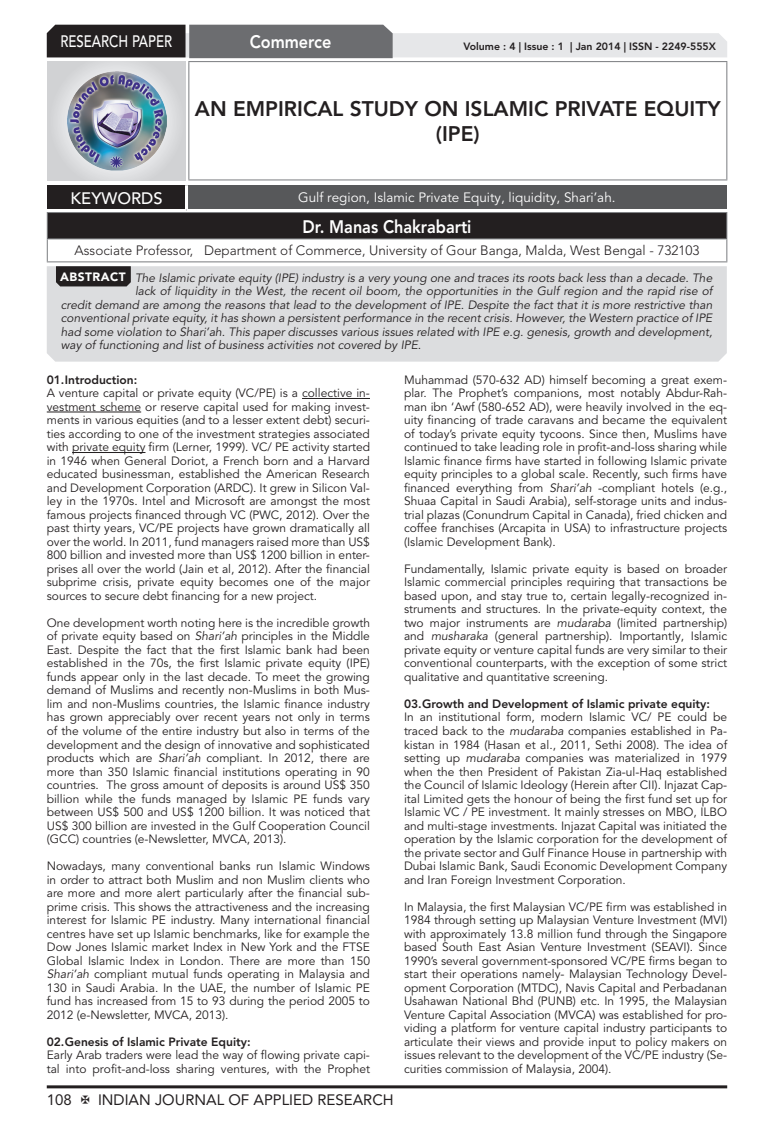
<style>
.page{position:relative;width:774px;height:1136px;background:#fff}
.page>*{position:absolute;margin:0;border:0;box-sizing:border-box;transform-origin:0 0}
.Articles_Head{font:800 21px/25.2px "Avenir LT Std";color:#231f20;text-align:center}
.Author_Name{font:800 18px "Avenir LT Std";color:#fff;scale:.9 1}
.Subject_Name{font:800 18px "Avenir LT Std";color:#fff;scale:.9 1}
.Address{font:500 16.5px "Avenir LT Std";color:#fff;scale:.8 1}
.Address-2{font:500 16.5px "Avenir LT Std";color:#fff}
.t1{font:15px "Avenir LT Std";color:#231f20}
.Address-3{font:300 13.5px "Avenir LT Std";color:#231f20}
.Address-4{font:13.5px "Avenir LT Std";color:#fff}
.Body_Text{font:12px/13.5px "Avenir LT Std";color:#231f20;text-align:justify}
.Body_Text-2{font:italic 12px "Avenir LT Std";color:#231f20}
.Bold{font:800 12px "Avenir LT Std";color:#231f20}
.t2{font:900 12px "Avenir LT Std";letter-spacing:.04em;color:#fff}
.t3{font:800 10.5px "Avenir LT Std";color:#231f20}
.s1{font-style:italic}
</style>
<div class="page">
<hr style="left:47px;top:1085px;width:680px;height:3px;background:#231f20">
<div style="left:48px;top:62px;width:137px;height:118px;background:linear-gradient(to right,#d9dadc,#d8d9db)"></div>
<img style="left:68px;top:71px;width:99px;height:100px">
<svg style="left:47px;top:25px;width:680px;height:33px;background:#9e9e9f"></svg>
<hr style="left:188px;top:61px;width:539px;height:1px;background:#808285">
<hr style="left:188px;top:62px;width:1px;height:117px;background:#808285">
<hr style="left:726px;top:62px;width:1px;height:117px;background:#808285">
<hr style="left:188px;top:179px;width:539px;height:1px;background:#808285">
<div style="left:47px;top:212px;width:680px;height:27px;background:#231f20"></div>
<hr style="left:47px;top:212px;width:680px;height:1px;background:#808285">
<hr style="left:47px;top:238px;width:680px;height:1px;background:#808285">
<svg style="left:47px;top:213px;width:1px;height:48px"></svg>
<svg style="left:726px;top:213px;width:1px;height:48px"></svg>
<hr style="left:47px;top:261px;width:680px;height:1px;background:#808285">
<div style="left:47px;top:185px;width:139px;height:25px;background:#231f20"></div>
<div style="left:186px;top:185px;width:541px;height:25px;background:#57585a"></div>
<hr style="left:185px;top:185px;width:3px;height:24px;background:#fff">
<hr style="left:47px;top:209px;width:139px;height:3px;background:#fff">
<hr style="left:186px;top:209px;width:541px;height:3px;background:#fff">
<div style="left:47px;top:266px;width:680px;height:95px;background:#dcdddf"></div>
<svg style="left:56px;top:266px;width:75px;height:20px"></svg>
<hr style="left:302px;top:398px;width:68px;height:1px;background:#231f20">
<hr style="left:47px;top:411px;width:94px;height:1px;background:#231f20">
<hr style="left:72px;top:452px;width:73px;height:1px;background:#231f20">
<h3 class="Address" style="left:60px;top:32px;width:141px">RESEARCH PAPER</h3>
<p class="Subject_Name" style="left:250px;top:31px;width:92px">Commerce</p>
<p class="t3" style="left:463px;top:41px;width:254px">Volume : 4 | Issue : 1 | Jan 2014 | ISSN - 2249-555X</p>
<p class="Articles_Head" style="left:195px;top:96px;width:527px">AN EMPIRICAL STUDY ON ISLAMIC PRIVATE EQUITY (IPE)</p>
<p class="Address-2" style="left:71px;top:189px;width:94px">KEYWORDS</p>
<p class="Address-4" style="left:298px;top:189px;width:319px">Gulf region, Islamic Private Equity, liquidity, Shari’ah.</p>
<p class="Author_Name" style="left:303px;top:215px;width:189px">Dr. Manas Chakrabarti</p>
<p class="Address-3" style="left:75px;top:243px;width:626px">Associate Professor, Department of Commerce, University of Gour Banga, Malda, West Bengal - 732103</p>
<p class="t2" style="left:60px;top:270px;width:67px">ABSTRACT</p>
<p class="Body_Text-2" style="left:135px;top:270px;width:579px">The Islamic private equity (IPE) industry is a very young one and traces its roots back less than a decade. The</p>
<p class="Body_Text-2" style="left:135px;top:284px;width:579px">lack of liquidity in the West, the recent oil boom, the opportunities in the Gulf region and the rapid rise of</p>
<p class="Body_Text-2" style="left:61px;top:297px;width:653px">credit demand are among the reasons that lead to the development of IPE. Despite the fact that it is more restrictive than</p>
<p class="Body_Text-2" style="left:61px;top:311px;width:653px">conventional private equity, it has shown a persistent performance in the recent crisis. However, the Western practice of IPE</p>
<p class="Body_Text-2" style="left:61px;top:324px;width:653px">had some violation to Shari’ah. This paper discusses various issues related with IPE e.g. genesis, growth and development,</p>
<p class="Body_Text-2" style="left:61px;top:338px;width:362px">way of functioning and list of business activities not covered by IPE.</p>
<p class="Bold" style="left:47px;top:372px;width:92px">01.Introduction:</p>
<p class="Body_Text" style="left:47px;top:386px;width:325px">A venture capital or private equity (VC/PE) is a collective in&shy;vestment scheme or reserve capital used for making invest&shy;ments in various equities (and to a lesser extent debt) securi&shy;ties according to one of the investment strategies associated with private equity firm (Lerner, 1999). VC/ PE activity started in 1946 when General Doriot, a French born and a Harvard educated businessman, established the American Research and Development Corporation (ARDC). It grew in Silicon Val&shy;ley in the 1970s. Intel and Microsoft are amongst the most famous projects financed through VC (PWC, 2012). Over the past thirty years, VC/PE projects have grown dramatically all over the world. In 2011, fund managers raised more than US$ 800 billion and invested more than US$ 1200 billion in enter&shy;prises all over the world (Jain et al, 2012). After the financial subprime crisis, private equity becomes one of the major sources to secure debt financing for a new project.</p>
<p class="Body_Text" style="left:47px;top:616px;width:325px">One development worth noting here is the incredible growth of private equity based on <span class="s1">Shari’ah</span> principles in the Middle East. Despite the fact that the first Islamic bank had been established in the 70s, the first Islamic private equity (IPE) funds appear only in the last decade. To meet the growing demand of Muslims and recently non-Muslims in both Mus&shy;lim and non-Muslims countries, the Islamic finance industry has grown appreciably over recent years not only in terms of the volume of the entire industry but also in terms of the development and the design of innovative and sophisticated products which are <span class="s1">Shari’ah</span> compliant. In 2012, there are more than 350 Islamic financial institutions operating in 90 countries. The gross amount of deposits is around US$ 350 billion while the funds managed by Islamic PE funds vary between US$ 500 and US$ 1200 billion. It was noticed that US$ 300 billion are invested in the Gulf Cooperation Council (GCC) countries (e-Newsletter, MVCA, 2013).</p>
<p class="Body_Text" style="left:47px;top:859px;width:325px">Nowadays, many conventional banks run Islamic Windows in order to attract both Muslim and non Muslim clients who are more and more alert particularly after the financial sub&shy;prime crisis. This shows the attractiveness and the increasing interest for Islamic PE industry. Many international financial centres have set up Islamic benchmarks, like for example the Dow Jones Islamic market Index in New York and the FTSE Global Islamic Index in London. There are more than 150<br><span class="s1">Shari’ah</span> compliant mutual funds operating in Malaysia and 130 in Saudi Arabia. In the UAE, the number of Islamic PE fund has increased from 15 to 93 during the period 2005 to 2012 (e-Newsletter, MVCA, 2013).</p>
<p class="Bold" style="left:47px;top:1034px;width:205px">02.Genesis of Islamic Private Equity:</p>
<p class="Body_Text" style="left:47px;top:1048px;width:325px">Early Arab traders were lead the way of flowing private capi&shy;tal into profit-and-loss sharing ventures, with the Prophet</p>
<p class="Body_Text" style="left:404px;top:373px;width:325px">Muhammad (570-632 AD) himself becoming a great exem&shy;plar. The Prophet’s companions, most notably Abdur-Rah&shy;man ibn ‘Awf (580-652 AD), were heavily involved in the eq&shy;uity financing of trade caravans and became the equivalent of today’s private equity tycoons. Since then, Muslims have continued to take leading role in profit-and-loss sharing while Islamic finance firms have started in following Islamic private equity principles to a global scale. Recently, such firms have financed everything from <span class="s1">Shari’ah</span> -compliant hotels (e.g., Shuaa Capital in Saudi Arabia), self-storage units and indus&shy;trial plazas (Conundrum Capital in Canada), fried chicken and coffee franchises (Arcapita in USA) to infrastructure projects (Islamic Development Bank).</p>
<p class="Body_Text" style="left:404px;top:562px;width:325px">Fundamentally, Islamic private equity is based on broader Islamic commercial principles requiring that transactions be based upon, and stay true to, certain legally-recognized in&shy;struments and structures. In the private-equity context, the two major instruments are <span class="s1">mudaraba</span> (limited partnership) and <span class="s1">musharaka</span> (general partnership). Importantly, Islamic private equity or venture capital funds are very similar to their conventional counterparts, with the exception of some strict qualitative and quantitative screening.</p>
<p class="Bold" style="left:404px;top:696px;width:308px">03.Growth and Development of Islamic private equity:</p>
<p class="Body_Text" style="left:404px;top:710px;width:325px">In an institutional form, modern Islamic VC/ PE could be traced back to the <span class="s1">mudaraba</span> companies established in Pa&shy;kistan in 1984 (Hasan et al., 2011, Sethi 2008). The idea of setting up <span class="s1">mudaraba</span> companies was materialized in 1979 when the then President of Pakistan Zia-ul-Haq established the Council of Islamic Ideology (Herein after CII). Injazat Cap&shy;ital Limited gets the honour of being the first fund set up for Islamic VC / PE investment. It mainly stresses on MBO, ILBO and multi-stage investments. Injazat Capital was initiated the operation by the Islamic corporation for the development of the private sector and Gulf Finance House in partnership with Dubai Islamic Bank, Saudi Economic Development Company and Iran Foreign Investment Corporation.</p>
<p class="Body_Text" style="left:404px;top:899px;width:325px">In Malaysia, the first Malaysian VC/PE firm was established in 1984 through setting up Malaysian Venture Investment (MVI) with approximately 13.8 million fund through the Singapore based South East Asian Venture Investment (SEAVI). Since 1990’s several government-sponsored VC/PE firms began to start their operations namely- Malaysian Technology Devel&shy;opment Corporation (MTDC), Navis Capital and Perbadanan Usahawan National Bhd (PUNB) etc. In 1995, the Malaysian Venture Capital Association (MVCA) was established for pro&shy;viding a platform for venture capital industry participants to articulate their views and provide input to policy makers on issues relevant to the development of the VC/PE industry (Se&shy;curities commission of Malaysia, 2004).</p>
<p class="t1" style="left:47px;top:1090px;width:27px">108</p>
<p class="t1" style="left:98px;top:1090px;width:297px">INDIAN JOURNAL OF APPLIED RESEARCH</p>
</div>
